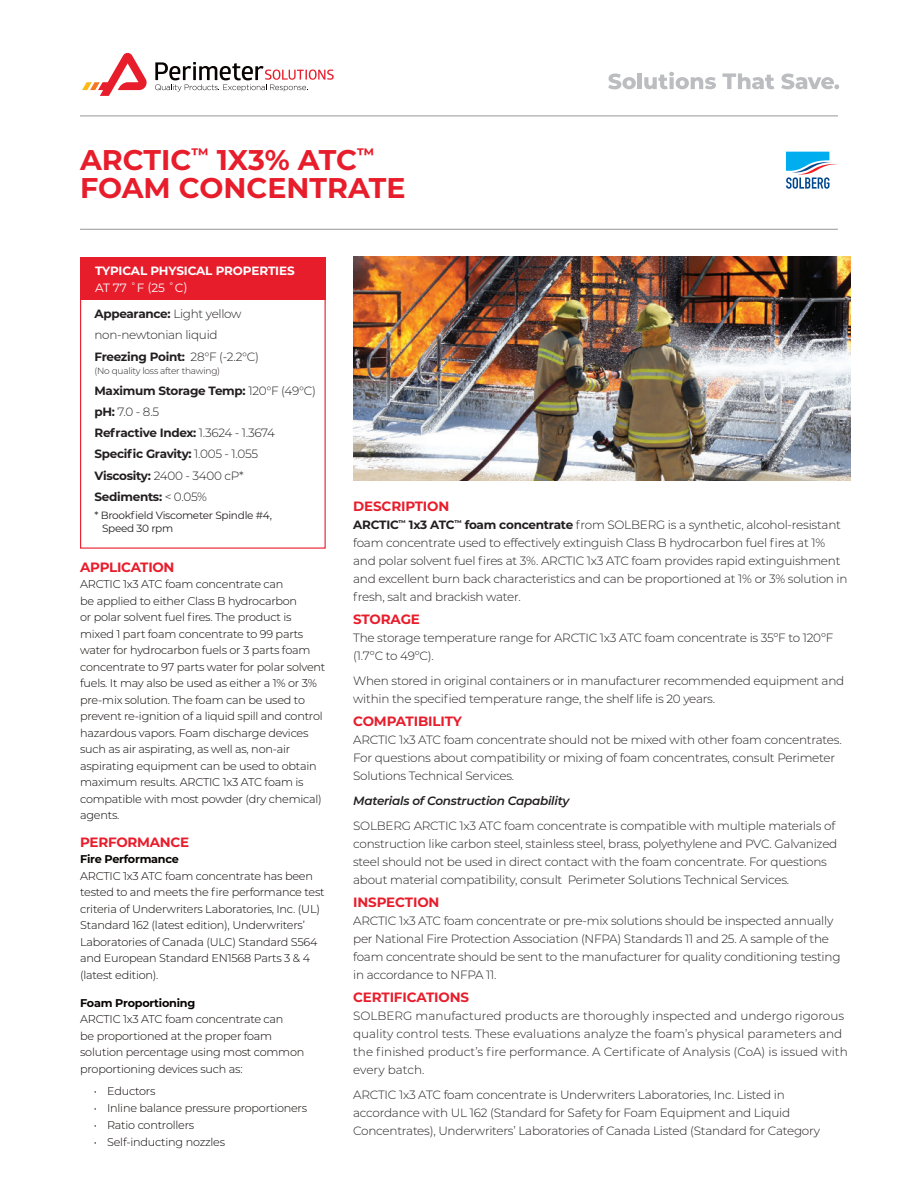
<style>
.page{position:relative;width:918px;height:1188px;background:#fff}
.page>*{position:absolute;margin:0;border:0;box-sizing:border-box;transform-origin:0 0}
.t1{font:700 28.5px/28.5px "Montserrat";color:#e81d2c}
.t2{font:700 13.5px "Montserrat";letter-spacing:-.01em;color:#e81d2c}
.t3{font:300 12px/18px "Montserrat";letter-spacing:-.02em;color:#231f20}
.t4{font:300 12px/18px "Montserrat";color:#231f20}
.t5{font:700 12px/21.1px "Montserrat";letter-spacing:-.025em;color:#231f20}
.t6{font:italic 600 12px "Montserrat";letter-spacing:-.02em;color:#231f20}
.t7{font:700 12px "Montserrat";letter-spacing:-.01em;color:#fff}
.t8{font:12px "Montserrat";color:#fff}
.t9{font:300 11.25px/16.5px "Montserrat";letter-spacing:-.02em;color:#080302}
.t10{font:700 11.25px "Montserrat";letter-spacing:-.02em;color:#080302}
.t11{font:10.5px/13.5px "Montserrat";letter-spacing:-.025em;color:#231f20}
.t12{font:300 9px "Montserrat";letter-spacing:-.025em;color:#231f20}
.s1{font-weight:700}
.s2{font-weight:300}
</style>
<div class="page">
<hr style="left:80px;top:115px;width:758px;height:1px;background:#a3a2a5">
<hr style="left:80px;top:229px;width:758px;height:1px;background:#a3a2a5">
<svg style="left:155px;top:62px;width:179px;height:29px"></svg>
<svg style="left:82px;top:53px;width:65px;height:43px"></svg>
<svg style="left:608px;top:74px;width:28px;height:15px"></svg>
<hr style="left:638px;top:73px;width:4px;height:16px;background:#bcbdc0">
<svg style="left:644px;top:72px;width:72px;height:17px"></svg>
<svg style="left:722px;top:73px;width:52px;height:16px"></svg>
<svg style="left:781px;top:74px;width:58px;height:15px"></svg>
<div style="left:80px;top:297px;width:246px;height:252px;border:1px solid #e81d2c"></div>
<div style="left:80px;top:257px;width:246px;height:43px;background:#e81d2c"></div>
<svg style="left:786px;top:152px;width:52px;height:37px"></svg>
<img style="left:353px;top:257px;width:497px;height:224px">
<h1 class="t1" style="left:80px;top:147px;width:327px">ARCTIC<sup>™</sup> 1X3% ATC<sup>™<br></sup>FOAM CONCENTRATE</h1>
<p class="t7" style="left:95px;top:266px;width:201px">TYPICAL PHYSICAL PROPERTIES</p>
<p class="t8" style="left:95px;top:282px;width:94px">AT 77 ˚F (25 ˚C)</p>
<p class="t3" style="left:94px;top:304px;width:166px;line-height:21.1px"><span class="s1">Appearance:</span> Light yellow non-newtonian liquid<br><span class="s1">Freezing Point:</span> 28°F (-2.2°C)</p>
<p class="t12" style="left:94px;top:367px;width:127px">(No quality loss after thawing)</p>
<p class="t5" style="left:94px;top:381px;width:223px">Maximum Storage Temp: <span class="s2">120°F (49°C) </span>pH: <span class="s2">7.0 - 8.5<br></span>Refractive Index: <span class="s2">1.3624 - 1.3674<br></span>Specific Gravity: <span class="s2">1.005 - 1.055<br></span>Viscosity: <span class="s2">2400 - 3400 cP*<br></span>Sediments: <span class="s2">&lt; 0.05%</span></p>
<p class="t11" style="left:102px;top:509px;width:171px;text-indent:-8px">* Brookfield Viscometer Spindle #4,<br>Speed 30 rpm</p>
<p class="t2" style="left:80px;top:561px;width:96px">APPLICATION</p>
<p class="t9" style="left:80px;top:577px;width:247px">ARCTIC 1x3 ATC foam concentrate can<br>be applied to either Class B hydrocarbon<br>or polar solvent fuel fires. The product is mixed 1 part foam concentrate to 99 parts water for hydrocarbon fuels or 3 parts foam concentrate to 97 parts water for polar solvent fuels. It may also be used as either a 1% or 3% pre-mix solution. The foam can be used to prevent re-ignition of a liquid spill and control hazardous vapors. Foam discharge devices such as air aspirating, as well as, non-air aspirating equipment can be used to obtain maximum results. ARCTIC 1x3 ATC foam is compatible with most powder (dry chemical) agents.</p>
<p class="t2" style="left:80px;top:836px;width:110px">PERFORMANCE</p>
<p class="t10" style="left:80px;top:855px;width:100px">Fire Performance</p>
<p class="t9" style="left:80px;top:869px;width:246px">ARCTIC 1x3 ATC foam concentrate has been tested to and meets the fire performance test criteria of Underwriters Laboratories, Inc. (UL)<br>Standard 162 (latest edition), Underwriters’ Laboratories of Canada (ULC) Standard S564 and European Standard EN1568 Parts 3 &amp; 4 (latest edition).</p>
<p class="t10" style="left:80px;top:998px;width:117px">Foam Proportioning</p>
<p class="t9" style="left:80px;top:1012px;width:226px">ARCTIC 1x3 ATC foam concentrate can<br>be proportioned at the proper foam solution percentage using most common proportioning devices such as:</p>
<p class="t9" style="left:94px;top:1083px;width:63px">• Eductors</p>
<p class="t9" style="left:94px;top:1101px;width:215px">• Inline balance pressure proportioners</p>
<p class="t9" style="left:94px;top:1118px;width:102px">• Ratio controllers</p>
<p class="t9" style="left:94px;top:1135px;width:133px">• Self-inducting nozzles</p>
<p class="t2" style="left:353px;top:500px;width:98px">DESCRIPTION</p>
<p class="t3" style="left:353px;top:517px;width:496px"><span class="s1">ARCTIC</span><sup>™</sup> <span class="s1">1x3 ATC</span><sup>™</sup> <span class="s1">foam concentrate</span> from SOLBERG is a synthetic, alcohol-resistant foam concentrate used to effectively extinguish Class B hydrocarbon fuel fires at 1% and polar solvent fuel fires at 3%. ARCTIC 1x3 ATC foam provides rapid extinguishment and excellent burn back characteristics and can be proportioned at 1% or 3% solution in fresh, salt and brackish water.</p>
<p class="t2" style="left:353px;top:614px;width:68px">STORAGE</p>
<p class="t3" style="left:353px;top:630px;width:482px">The storage temperature range for ARCTIC 1x3 ATC foam concentrate is 35ºF to 120ºF (1.7ºC to 49ºC).</p>
<p class="t3" style="left:353px;top:673px;width:493px">When stored in original containers or in manufacturer recommended equipment and within the specified temperature range, the shelf life is 20 years.</p>
<p class="t2" style="left:353px;top:716px;width:110px">COMPATIBILITY</p>
<p class="t3" style="left:353px;top:732px;width:490px">ARCTIC 1x3 ATC foam concentrate should not be mixed with other foam concentrates.<br>For questions about compatibility or mixing of foam concentrates, consult Perimeter<br>Solutions Technical Services.</p>
<p class="t6" style="left:353px;top:796px;width:218px">Materials of Construction Capability</p>
<p class="t3" style="left:353px;top:817px;width:486px">SOLBERG ARCTIC 1x3 ATC foam concentrate is compatible with multiple materials of construction like carbon steel, stainless steel, brass, polyethylene and PVC. Galvanized steel should not be used in direct contact with the foam concentrate. For questions about material compatibility, consult Perimeter Solutions Technical Services.</p>
<p class="t2" style="left:353px;top:896px;width:88px">INSPECTION</p>
<p class="t3" style="left:353px;top:913px;width:489px">ARCTIC 1x3 ATC foam concentrate or pre-mix solutions should be inspected annually per National Fire Protection Association (NFPA) Standards 11 and 25. A sample of the foam concentrate should be sent to the manufacturer for quality conditioning testing in accordance to NFPA 11.</p>
<p class="t2" style="left:353px;top:992px;width:118px">CERTIFICATIONS</p>
<p class="t4" style="left:353px;top:1008px;width:496px">SOLBERG manufactured products are thoroughly inspected and undergo rigorous quality control tests. These evaluations analyze the foam’s physical parameters and the finished product’s fire performance. A Certificate of Analysis (CoA) is issued with every batch.</p>
<p class="t3" style="left:353px;top:1087px;width:468px">ARCTIC 1x3 ATC foam concentrate is Underwriters Laboratories, Inc. Listed in accordance with UL 162 (Standard for Safety for Foam Equipment and Liquid<br>Concentrates), Underwriters’ Laboratories of Canada Listed (Standard for Category</p>
</div>
